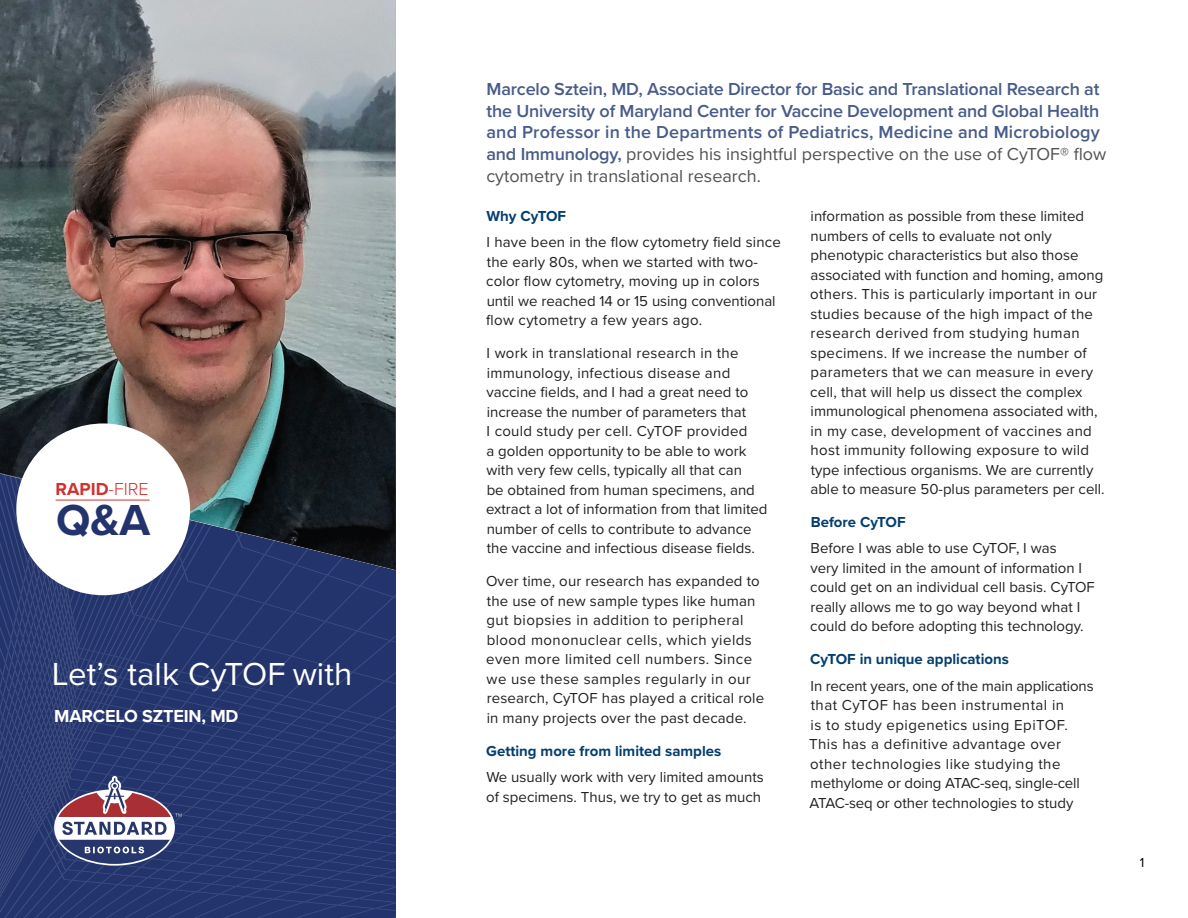
<style>
.page{position:relative;width:1188px;height:918px;background:#fff}
.page>*{position:absolute;margin:0;border:0;box-sizing:border-box;transform-origin:0 0}
.t1{font:700 45px "Proxima Nova";color:#23336d}
.t2{font:33px "Proxima Nova";color:#fff}
.t3{font:600 18px/21.6px "Proxima Nova";letter-spacing:-.01em;color:#475c89}
.t4{font:700 18px "Proxima Nova";letter-spacing:-.01em;color:#fff}
.t5{font:700 18px "Proxima Nova";color:#d0312f}
.t6{font:15px/19.5px "Proxima Nova";color:#231f20}
.t7{font:15px/19.5px "Proxima Nova";letter-spacing:.03em;color:#231f20}
.t8{font:700 15px "Proxima Nova";color:#043e70}
.t9{font:13.5px "Proxima Nova";color:#000}
.s1{font-weight:300}
.s2{font-weight:400;color:#515254}
</style>
<div class="page">
<img style="left:0;top:0;width:396px;height:399px">
<svg style="left:0;top:399px;width:396px;height:519px;background:#465176"></svg>
<p class="t5" style="left:56px;top:475px;width:94px">RAPID<span class="s1">-FIRE</span></p>
<h1 class="t1" style="left:56px;top:487px;width:96px">Q&amp;A</h1>
<h2 class="t2" style="left:52px;top:650px;width:302px">Let’s talk CyTOF with</h2>
<p class="t4" style="left:54px;top:703px;width:186px">MARCELO SZTEIN, MD</p>
<p class="t3" style="left:486px;top:78px;width:622px">Marcelo Sztein, MD, Associate Director for Basic and Translational Research at the University of Maryland Center for Vaccine Development and Global Health and Professor in the Departments of Pediatrics, Medicine and Microbiology and Immunology, <span class="s2">provides his insightful perspective on the use of CyTOF® flow cytometry in translational research.</span></p>
<p class="t8" style="left:487px;top:205px;width:81px">Why CyTOF</p>
<p class="t6" style="left:486px;top:232px;width:296px">I have been in the flow cytometry field since the early 80s, when we started with two&shy;color flow cytometry, moving up in colors until we reached 14 or 15 using conventional flow cytometry a few years ago.</p>
<p class="t6" style="left:486px;top:343px;width:283px">I work in translational research in the immunology, infectious disease and vaccine fields, and I had a great need to increase the number of parameters that<br>I could study per cell. CyTOF provided<br>a golden opportunity to be able to work with very few cells, typically all that can<br>be obtained from human specimens, and extract a lot of information from that limited number of cells to contribute to advance the vaccine and infectious disease fields.</p>
<p class="t7" style="left:486px;top:571px;width:280px">Over time, our research has expanded to the use of new sample types like human gut biopsies in addition to peripheral blood mononuclear cells, which yields even more limited cell numbers. Since we use these samples regularly in our research, CyTOF has played a critical role in many projects over the past decade.</p>
<p class="t8" style="left:486px;top:740px;width:237px">Getting more from limited samples</p>
<p class="t6" style="left:486px;top:767px;width:279px">We usually work with very limited amounts of specimens. Thus, we try to get as much</p>
<p class="t6" style="left:810px;top:206px;width:296px">information as possible from these limited numbers of cells to evaluate not only phenotypic characteristics but also those associated with function and homing, among others. This is particularly important in our studies because of the high impact of the research derived from studying human specimens. If we increase the number of parameters that we can measure in every cell, that will help us dissect the complex immunological phenomena associated with, in my case, development of vaccines and host immunity following exposure to wild type infectious organisms. We are currently able to measure 50-plus parameters per cell.</p>
<p class="t8" style="left:811px;top:511px;width:96px">Before CyTOF</p>
<p class="t6" style="left:810px;top:538px;width:286px">Before I was able to use CyTOF, I was<br>very limited in the amount of information I could get on an individual cell basis. CyTOF really allows me to go way beyond what I could do before adopting this technology.</p>
<p class="t8" style="left:810px;top:648px;width:200px">CyTOF in unique applications</p>
<p class="t7" style="left:809px;top:675px;width:286px">In recent years, one of the main applications that CyTOF has been instrumental in<br>is to study epigenetics using EpiTOF.<br>This has a definitive advantage over other technologies like studying the methylome or doing ATAC-seq, single-cell ATAC‑seq or other technologies to study</p>
<p class="t9" style="left:1140px;top:853px;width:6px">1</p>
</div>
